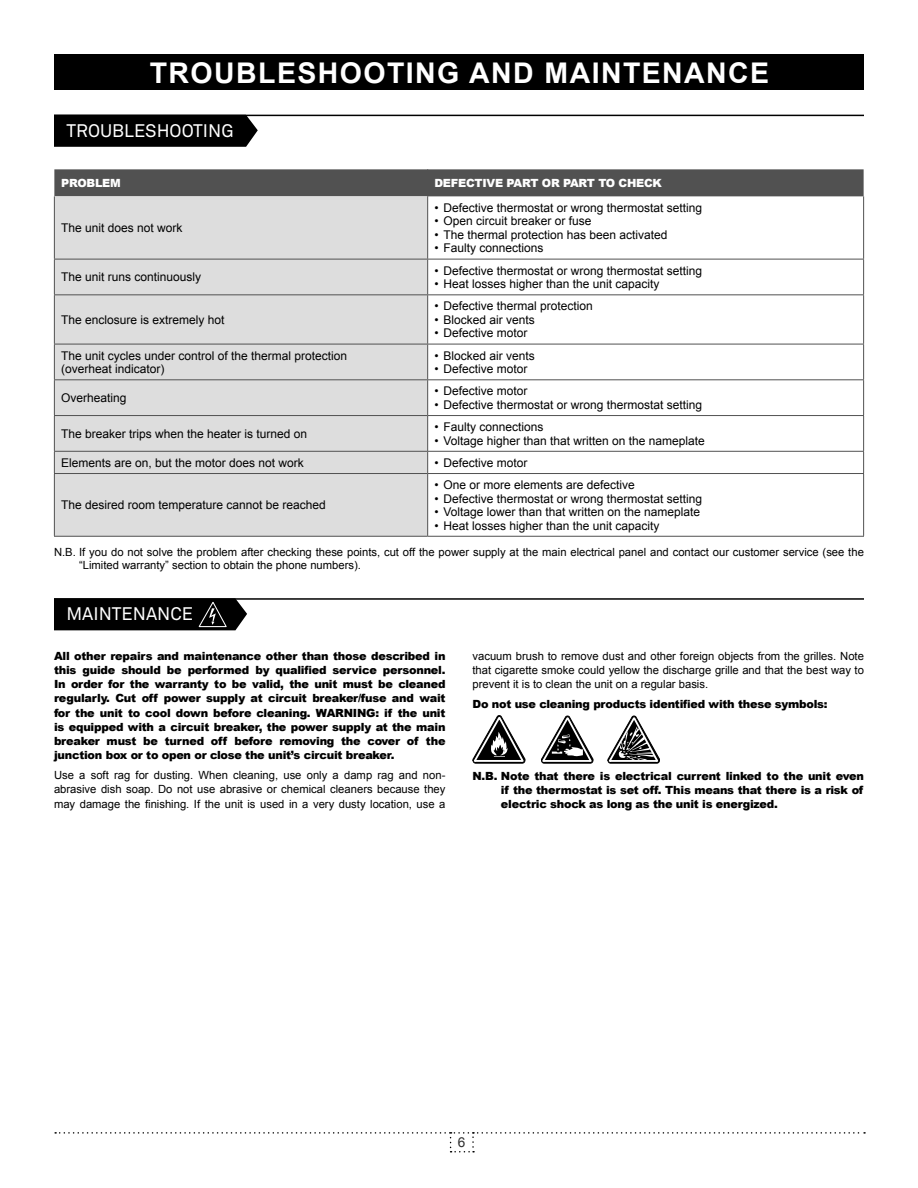
<style>
.page{position:relative;width:918px;height:1188px;background:#fff}
.page>*{position:absolute;margin:0;border:0;box-sizing:border-box;transform-origin:0 0}
.Titres{font:700 28.5px "Arial";letter-spacing:.05em;color:#fff}
.Titres-2{font:18px "Akkurat";color:#fff}
.t1{font:13.65px "Arial";color:#2e2e2e}
.Texte_body_tableau{font:12px/13.5px "Arial";color:#000}
.Texte_body_instructi{font:900 11.25px/14.2px "Arial";letter-spacing:-.02em;color:#000;text-align:justify}
.Texte_body_instructi-2{font:11.25px/14.2px "Arial";color:#000;text-align:justify}
.Texte_avertissement{font:11.25px/12.8px "Arial";color:#000}
.Table_-_titres{font:900 11.25px "Arial";letter-spacing:-.02em;color:#fff}
</style>
<div class="page">
<svg style="left:55px;top:1132px;width:810px;height:21px"></svg>
<div style="left:54px;top:116px;width:204px;height:31px;background:#000"></div>
<hr style="left:54px;top:115px;width:810px;height:1px;background:#000">
<div style="left:55px;top:196px;width:372px;height:340px;background:#ddd"></div>
<hr style="left:863px;top:196px;width:1px;height:63px;background:#515151">
<hr style="left:863px;top:259px;width:1px;height:35px;background:#515151">
<hr style="left:863px;top:295px;width:1px;height:49px;background:#515151">
<hr style="left:863px;top:344px;width:1px;height:35px;background:#515151">
<hr style="left:863px;top:380px;width:1px;height:35px;background:#515151">
<hr style="left:863px;top:416px;width:1px;height:35px;background:#515151">
<svg style="left:863px;top:452px;width:1px;height:21px"></svg>
<hr style="left:863px;top:474px;width:1px;height:62px;background:#515151">
<div style="left:54px;top:169px;width:810px;height:27px;background:#515151"></div>
<hr style="left:54px;top:196px;width:1px;height:63px;background:#515151">
<hr style="left:427px;top:196px;width:1px;height:63px;background:#515151">
<hr style="left:54px;top:259px;width:374px;height:1px;background:#515151">
<hr style="left:54px;top:259px;width:1px;height:35px;background:#515151">
<hr style="left:428px;top:259px;width:436px;height:1px;background:#515151">
<hr style="left:427px;top:259px;width:1px;height:35px;background:#515151">
<hr style="left:54px;top:294px;width:374px;height:1px;background:#515151">
<hr style="left:54px;top:295px;width:1px;height:49px;background:#515151">
<hr style="left:428px;top:294px;width:436px;height:1px;background:#515151">
<hr style="left:427px;top:295px;width:1px;height:49px;background:#515151">
<hr style="left:54px;top:344px;width:374px;height:1px;background:#515151">
<hr style="left:54px;top:344px;width:1px;height:35px;background:#515151">
<hr style="left:428px;top:344px;width:436px;height:1px;background:#515151">
<hr style="left:427px;top:344px;width:1px;height:35px;background:#515151">
<hr style="left:54px;top:379px;width:374px;height:1px;background:#515151">
<hr style="left:54px;top:380px;width:1px;height:35px;background:#515151">
<hr style="left:428px;top:379px;width:436px;height:1px;background:#515151">
<hr style="left:427px;top:380px;width:1px;height:35px;background:#515151">
<hr style="left:54px;top:415px;width:374px;height:1px;background:#515151">
<hr style="left:54px;top:416px;width:1px;height:35px;background:#515151">
<hr style="left:428px;top:415px;width:436px;height:1px;background:#515151">
<hr style="left:427px;top:416px;width:1px;height:35px;background:#515151">
<hr style="left:54px;top:451px;width:374px;height:1px;background:#515151">
<svg style="left:54px;top:452px;width:1px;height:21px"></svg>
<hr style="left:428px;top:451px;width:436px;height:1px;background:#515151">
<svg style="left:427px;top:452px;width:1px;height:21px"></svg>
<hr style="left:54px;top:473px;width:374px;height:1px;background:#515151">
<hr style="left:54px;top:474px;width:1px;height:62px;background:#515151">
<hr style="left:428px;top:473px;width:436px;height:1px;background:#515151">
<hr style="left:427px;top:474px;width:1px;height:62px;background:#515151">
<hr style="left:54px;top:536px;width:374px;height:1px;background:#515151">
<hr style="left:428px;top:536px;width:436px;height:1px;background:#515151">
<div style="left:54px;top:54px;width:810px;height:35px;background:#000"></div>
<svg style="left:472px;top:715px;width:53px;height:49px"></svg>
<svg style="left:541px;top:716px;width:52px;height:48px"></svg>
<svg style="left:608px;top:716px;width:52px;height:48px"></svg>
<hr style="left:54px;top:598px;width:810px;height:2px;background:#000">
<svg style="left:54px;top:598px;width:193px;height:32px;background:#0c0c0c"></svg>
<p class="Titres" style="left:150px;top:54px;width:621px">TROUBLESHOOTING AND MAINTENANCE</p>
<p class="Titres-2" style="left:66px;top:119px;width:169px">TROUBLESHOOTING</p>
<p class="Table_-_titres" style="left:61px;top:175px;width:61px">PROBLEM</p>
<p class="Table_-_titres" style="left:434px;top:175px;width:229px">DEFECTIVE PART OR PART TO CHECK</p>
<p class="Texte_body_tableau" style="left:61px;top:221px;width:123px">The unit does not work</p>
<p class="Texte_body_tableau" style="left:434px;top:201px;width:269px">• Defective thermostat or wrong thermostat setting</p>
<p class="Texte_body_tableau" style="left:434px;top:215px;width:159px">• Open circuit breaker or fuse</p>
<p class="Texte_body_tableau" style="left:434px;top:228px;width:235px">• The thermal protection has been activated</p>
<p class="Texte_body_tableau" style="left:434px;top:242px;width:111px">• Faulty connections</p>
<p class="Texte_body_tableau" style="left:61px;top:271px;width:142px">The unit runs continuously</p>
<p class="Texte_body_tableau" style="left:61px;top:313px;width:165px">The enclosure is extremely hot</p>
<p class="Texte_body_tableau" style="left:434px;top:264px;width:269px">• Defective thermostat or wrong thermostat setting</p>
<p class="Texte_body_tableau" style="left:434px;top:277px;width:227px">• Heat losses higher than the unit capacity</p>
<p class="Texte_body_tableau" style="left:434px;top:299px;width:160px">• Defective thermal protection</p>
<p class="Texte_body_tableau" style="left:434px;top:313px;width:102px">• Blocked air vents</p>
<p class="Texte_body_tableau" style="left:434px;top:326px;width:95px">• Defective motor</p>
<p class="Texte_body_tableau" style="left:61px;top:349px;width:288px">The unit cycles under control of the thermal protection (overheat indicator)</p>
<p class="Texte_body_tableau" style="left:434px;top:349px;width:102px">• Blocked air vents</p>
<p class="Texte_body_tableau" style="left:434px;top:362px;width:95px">• Defective motor</p>
<p class="Texte_body_tableau" style="left:61px;top:391px;width:67px">Overheating</p>
<p class="Texte_body_tableau" style="left:61px;top:427px;width:248px">The breaker trips when the heater is turned on</p>
<p class="Texte_body_tableau" style="left:434px;top:384px;width:95px">• Defective motor</p>
<p class="Texte_body_tableau" style="left:434px;top:398px;width:269px">• Defective thermostat or wrong thermostat setting</p>
<p class="Texte_body_tableau" style="left:434px;top:420px;width:111px">• Faulty connections</p>
<p class="Texte_body_tableau" style="left:434px;top:434px;width:272px">• Voltage higher than that written on the nameplate</p>
<p class="Texte_body_tableau" style="left:61px;top:456px;width:244px">Elements are on, but the motor does not work</p>
<p class="Texte_body_tableau" style="left:434px;top:456px;width:95px">• Defective motor</p>
<p class="Texte_body_tableau" style="left:61px;top:498px;width:266px">The desired room temperature cannot be reached</p>
<p class="Texte_body_tableau" style="left:434px;top:478px;width:202px">• One or more elements are defective</p>
<p class="Texte_body_tableau" style="left:434px;top:492px;width:269px">• Defective thermostat or wrong thermostat setting</p>
<p class="Texte_body_tableau" style="left:434px;top:505px;width:267px">• Voltage lower than that written on the nameplate</p>
<p class="Texte_body_tableau" style="left:434px;top:519px;width:227px">• Heat losses higher than the unit capacity</p>
<p class="Texte_avertissement" style="left:79px;top:546px;width:786px;text-indent:-25px">N.B. If you do not solve the problem after checking these points, cut off the power supply at the main electrical panel and contact our customer service (see the “Limited warranty” section to obtain the phone numbers).</p>
<p class="Titres-2" style="left:66px;top:603px;width:128px">MAINTENANCE</p>
<p class="Texte_body_instructi" style="left:54px;top:648px;width:393px">All other repairs and maintenance other than those described in this guide should be performed by qualified service personnel.<br>In order for the warranty to be valid, the unit must be cleaned regularly. Cut off power supply at circuit breaker/fuse and wait for the unit to cool down before cleaning. WARNING: if the unit is equipped with a circuit breaker, the power supply at the main breaker must be turned off before removing the cover of the junction box or to open or close the unit’s circuit breaker.</p>
<p class="Texte_body_instructi-2" style="left:54px;top:768px;width:393px">Use a soft rag for dusting. When cleaning, use only a damp rag and non&shy;abrasive dish soap. Do not use abrasive or chemical cleaners because they may damage the finishing. If the unit is used in a very dusty location, use a</p>
<p class="Texte_body_instructi-2" style="left:472px;top:649px;width:393px">vacuum brush to remove dust and other foreign objects from the grilles. Note that cigarette smoke could yellow the discharge grille and that the best way to prevent it is to clean the unit on a regular basis.</p>
<p class="Texte_body_instructi" style="left:472px;top:696px;width:357px">Do not use cleaning products identified with these symbols:</p>
<p class="Texte_body_instructi" style="left:501px;top:768px;width:365px;text-indent:-28px">N.B. Note that there is electrical current linked to the unit even if the thermostat is set off. This means that there is a risk of electric shock as long as the unit is energized.</p>
<p class="t1" style="left:458px;top:1133px;width:9px">6</p>
</div>
